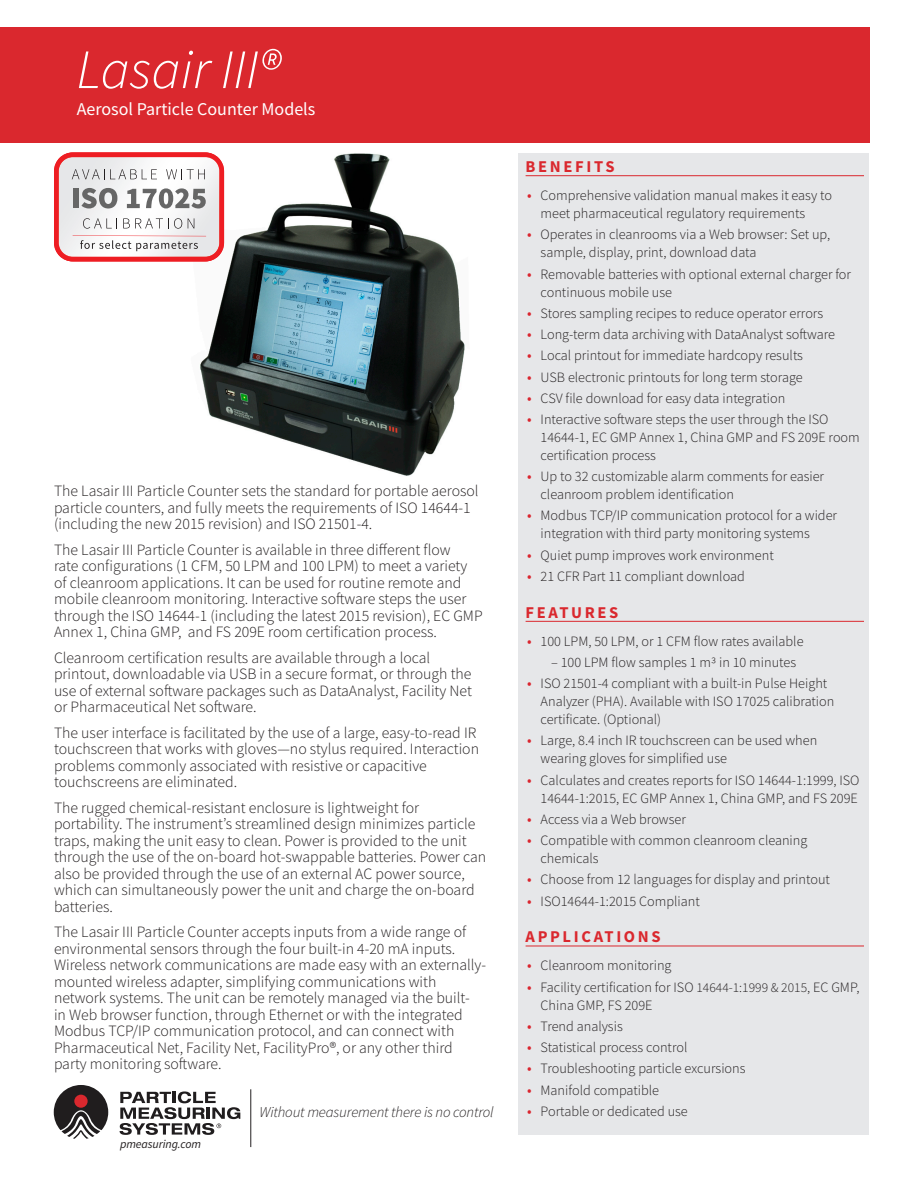
<style>
.page{position:relative;width:918px;height:1188px;background:#fff}
.page>*{position:absolute;margin:0;border:0;box-sizing:border-box;transform-origin:0 0}
.Product_Name{font:italic 300 55.5px "Source Sans Pro";color:#fff}
.Product_Subhead{font:18px "Source Sans Pro";color:#fff}
.Benefits_Features_Ap{font:700 16.5px "Source Sans Pro";letter-spacing:.16em;color:#da282e}
.Description_Beneath{font:300 15.75px/16.5px "Source Sans Pro";color:#231f20}
.Tagline{font:italic 300 15px "Source Sans Pro";letter-spacing:-.01em;color:#231f20}
.Benefits_Bullets{font:300 14.25px/18px "Source Sans Pro";color:#231f20}
.t1{font:italic 12px "Source Sans Pro";letter-spacing:-.01em;color:#231f20}
.s1{font-weight:400;font-size:15px;color:#da252e}
.s2{font-size:13.5px}
</style>
<div class="page">
<div style="left:0;top:27px;width:869px;height:116px;background:#da282e"></div>
<hr style="left:250px;top:1089px;width:1px;height:58px;background:#231f20">
<svg style="left:120px;top:1091px;width:120px;height:44px"></svg>
<svg style="left:54px;top:1085px;width:54px;height:54px"></svg>
<div style="left:74px;top:1095px;width:14px;height:13px;background:#da282e;border-radius:50%"></div>
<img style="left:184px;top:153px;width:281px;height:323px">
<div style="left:518px;top:153px;width:351px;height:981px;background:#e6e7e9"></div>
<hr style="left:526px;top:175px;width:338px;height:1px;background:#da282e">
<hr style="left:526px;top:621px;width:338px;height:1px;background:#da282e">
<hr style="left:526px;top:946px;width:338px;height:1px;background:#da282e">
<svg style="left:54px;top:152px;width:170px;height:109px"></svg>
<p class="Product_Name" style="left:77px;top:36px;width:205px">Lasair III®</p>
<p class="Product_Subhead" style="left:77px;top:98px;width:240px">Aerosol Particle Counter Models</p>
<p class="Description_Beneath" style="left:54px;top:483px;width:426px">The Lasair III Particle Counter sets the standard for portable aerosol particle counters, and fully meets the requirements of ISO 14644-1 (including the new 2015 revision) and ISO 21501-4.</p>
<p class="Description_Beneath" style="left:54px;top:541px;width:430px">The Lasair III Particle Counter is available in three different flow<br>rate configurations (1 CFM, 50 LPM and 100 LPM) to meet a variety of cleanroom applications. It can be used for routine remote and mobile cleanroom monitoring. Interactive software steps the user through the ISO 14644-1 (including the latest 2015 revision), EC GMP Annex 1, China GMP, and FS 209E room certification process.</p>
<p class="Description_Beneath" style="left:54px;top:649px;width:419px">Cleanroom certification results are available through a local printout, downloadable via USB in a secure format, or through the use of external software packages such as DataAnalyst, Facility Net or Pharmaceutical Net software.</p>
<p class="Description_Beneath" style="left:54px;top:724px;width:427px">The user interface is facilitated by the use of a large, easy-to-read IR touchscreen that works with gloves—no stylus required. Interaction problems commonly associated with resistive or capacitive touchscreens are eliminated.</p>
<p class="Description_Beneath" style="left:54px;top:799px;width:434px">The rugged chemical-resistant enclosure is lightweight for portability. The instrument’s streamlined design minimizes particle traps, making the unit easy to clean. Power is provided to the unit through the use of the on-board hot-swappable batteries. Power can also be provided through the use of an external AC power source, which can simultaneously power the unit and charge the on-board batteries.</p>
<p class="Description_Beneath" style="left:54px;top:924px;width:434px">The Lasair III Particle Counter accepts inputs from a wide range of environmental sensors through the four built-in 4-20 mA inputs.<br>Wireless network communications are made easy with an externally&shy;mounted wireless adapter, simplifying communications with network systems. The unit can be remotely managed via the built-<br>in Web browser function, through Ethernet or with the integrated Modbus TCP/IP communication protocol, and can connect with Pharmaceutical Net, Facility Net, FacilityPro®, or any other third party monitoring software.</p>
<p class="t1" style="left:120px;top:1136px;width:83px">pmeasuring.com</p>
<p class="Tagline" style="left:260px;top:1103px;width:236px">Without measurement there is no control</p>
<p class="Benefits_Features_Ap" style="left:526px;top:155px;width:91px">BENEFITS</p>
<p class="Benefits_Bullets" style="left:541px;top:186px;width:293px;text-indent:-14px"><span class="s1">•</span> Comprehensive validation manual makes it easy to meet pharmaceutical regulatory requirements</p>
<p class="Benefits_Bullets" style="left:541px;top:226px;width:291px;text-indent:-14px"><span class="s1">•</span> Operates in cleanrooms via a Web browser: Set up, sample, display, print, download data</p>
<p class="Benefits_Bullets" style="left:541px;top:265px;width:312px;text-indent:-14px"><span class="s1">•</span> Removable batteries with optional external charger for continuous mobile use</p>
<p class="Benefits_Bullets" style="left:527px;top:304px;width:298px"><span class="s1">•</span> Stores sampling recipes to reduce operator errors</p>
<p class="Benefits_Bullets" style="left:527px;top:325px;width:309px"><span class="s1">•</span> Long-term data archiving with DataAnalyst software</p>
<p class="Benefits_Bullets" style="left:527px;top:347px;width:277px"><span class="s1">•</span> Local printout for immediate hardcopy results</p>
<p class="Benefits_Bullets" style="left:527px;top:368px;width:277px"><span class="s1">•</span> USB electronic printouts for long term storage</p>
<p class="Benefits_Bullets" style="left:527px;top:389px;width:260px"><span class="s1">•</span> CSV file download for easy data integration</p>
<p class="Benefits_Bullets" style="left:541px;top:410px;width:321px;text-indent:-14px"><span class="s1">•</span> Interactive software steps the user through the ISO<br>14644-1, EC GMP Annex 1, China GMP and FS 209E room certification process</p>
<p class="Benefits_Bullets" style="left:541px;top:468px;width:285px;text-indent:-14px"><span class="s1">•</span> Up to 32 customizable alarm comments for easier cleanroom problem identification</p>
<p class="Benefits_Bullets" style="left:541px;top:507px;width:298px;text-indent:-14px"><span class="s1">•</span> Modbus TCP/IP communication protocol for a wider integration with third party monitoring systems</p>
<p class="Benefits_Bullets" style="left:527px;top:546px;width:248px"><span class="s1">•</span> Quiet pump improves work environment</p>
<p class="Benefits_Bullets" style="left:527px;top:567px;width:219px"><span class="s1">•</span> 21 CFR Part 11 compliant download</p>
<p class="Benefits_Features_Ap" style="left:526px;top:601px;width:94px">FEATURES</p>
<p class="Benefits_Bullets" style="left:527px;top:632px;width:278px"><span class="s1">•</span> 100 LPM, 50 LPM, or 1 CFM flow rates available</p>
<p class="Benefits_Bullets" style="left:551px;top:653px;width:247px">– 100 LPM flow samples 1 m3 in 10 minutes</p>
<p class="Benefits_Bullets" style="left:541px;top:674px;width:295px;text-indent:-14px"><span class="s1">•</span> ISO 21501-4 compliant with a built-in Pulse Height<br>Analyzer (PHA). Available with ISO 17025 calibration certificate. (Optional)</p>
<p class="Benefits_Bullets" style="left:541px;top:732px;width:278px;text-indent:-14px"><span class="s1">•</span> Large, 8.4 inch IR touchscreen can be used when wearing gloves for simplified use</p>
<p class="Benefits_Bullets" style="left:527px;top:771px;width:334px;text-align:right"><span class="s1">•</span> Calculates and creates reports for ISO 14644-1:1999, ISO<br>14644-1:2015, EC GMP Annex 1, China GMP, and FS 209E</p>
<p class="Benefits_Bullets" style="left:527px;top:810px;width:160px"><span class="s1">•</span> Access via a Web browser</p>
<p class="Benefits_Bullets" style="left:541px;top:831px;width:268px;text-indent:-14px"><span class="s1">•</span> Compatible with common cleanroom cleaning chemicals</p>
<p class="Benefits_Bullets" style="left:527px;top:871px;width:304px"><span class="s1">•</span> Choose from 12 languages for display and printout</p>
<p class="Benefits_Bullets" style="left:527px;top:892px;width:174px"><span class="s1">•</span> ISO14644-1:2015 Compliant</p>
<p class="Benefits_Features_Ap" style="left:526px;top:926px;width:137px">APPLICATIONS</p>
<p class="Benefits_Bullets" style="left:527px;top:957px;width:146px"><span class="s1">•</span> Cleanroom monitoring</p>
<p class="Benefits_Bullets" style="left:541px;top:978px;width:320px;text-indent:-14px"><span class="s1">•</span> Facility certification for ISO <span class="s2">14644-1:1999 &amp; 2015</span>, EC GMP,<br>China GMP, FS 209E</p>
<p class="Benefits_Bullets" style="left:527px;top:1017px;width:97px"><span class="s1">•</span> Trend analysis</p>
<p class="Benefits_Bullets" style="left:527px;top:1038px;width:162px"><span class="s1">•</span> Statistical process control</p>
<p class="Benefits_Bullets" style="left:527px;top:1060px;width:220px"><span class="s1">•</span> Troubleshooting particle excursions</p>
<p class="Benefits_Bullets" style="left:527px;top:1081px;width:134px"><span class="s1">•</span> Manifold compatible</p>
<p class="Benefits_Bullets" style="left:527px;top:1102px;width:162px"><span class="s1">•</span> Portable or dedicated use</p>
</div>
